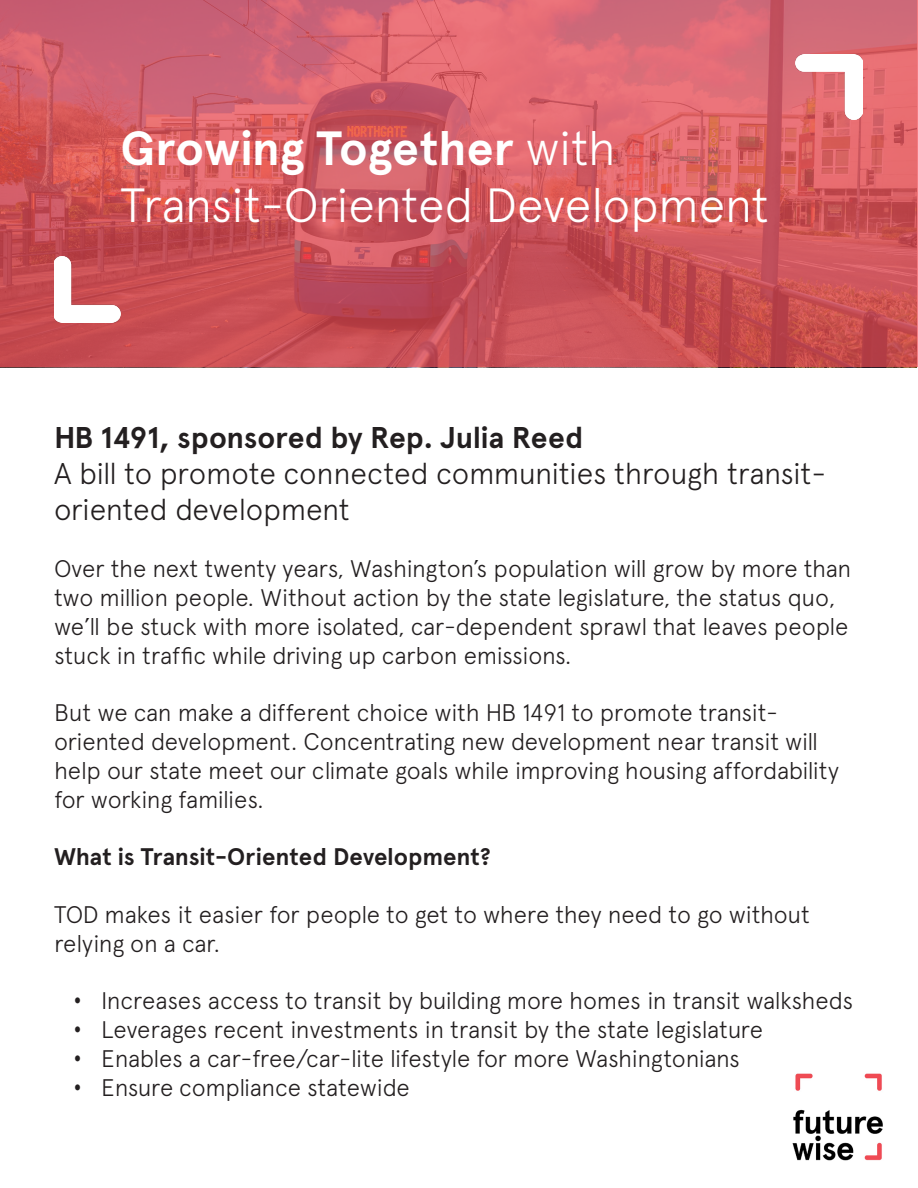
<style>
.page{position:relative;width:918px;height:1188px;background:#fff}
.page>*{position:absolute;margin:0;border:0;box-sizing:border-box;transform-origin:0 0}
.t1{font:300 48px/57.6px "Apercu";letter-spacing:-.015em;color:#fff}
.t2{font:300 30px/36px "Apercu";letter-spacing:-.015em;color:#231f20}
.t3{font:700 30px "Apercu";letter-spacing:-.01em;color:#231f20}
.t4{font:300 24px/28.8px "Apercu";letter-spacing:-.015em;color:#231f20}
.t5{font:700 24px "Apercu";letter-spacing:-.005em;color:#231f20}
.s1{font-weight:700}
.s2{font-family:"Arial Narrow";font-weight:400}
</style>
<div class="page">
<svg style="left:0;top:0;width:918px;height:367px;background:#d05a61"></svg>
<img style="left:796px;top:54px;width:66px;height:66px">
<img style="left:54px;top:256px;width:67px;height:66px">
<img style="left:793px;top:1073px;width:90px;height:88px">
<p class="t1" style="left:121px;top:119px;width:650px"><span class="s1">Growing Together</span> with<br>Transit-Oriented Development</p>
<p class="t3" style="left:54px;top:419px;width:531px">HB 1491, sponsored by Rep. Julia Reed</p>
<p class="t2" style="left:54px;top:455px;width:773px">A bill to promote connected communities through transit&shy;oriented development</p>
<p class="t4" style="left:54px;top:554px;width:799px">Over the next twenty years, Washington’s population will grow by more than two million people. Without action by the state legislature, the status quo, we’ll be stuck with more isolated, car-dependent sprawl that leaves people stuck in traffic while driving up carbon emissions.</p>
<p class="t4" style="left:54px;top:698px;width:786px">But we can make a different choice with HB 1491 to promote transit&shy;oriented development. Concentrating new development near transit will help our state meet our climate goals while improving housing affordability for working families.</p>
<p class="t5" style="left:54px;top:843px;width:438px">What is Transit-Oriented Development?</p>
<p class="t4" style="left:54px;top:900px;width:758px">TOD makes it easier for people to get to where they need to go without relying on a car.</p>
<p class="t4" style="left:74px;top:986px;width:781px"><span class="s2">•</span> Increases access to transit by building more homes in transit walksheds</p>
<p class="t4" style="left:74px;top:1015px;width:690px"><span class="s2">•</span> Leverages recent investments in transit by the state legislature</p>
<p class="t4" style="left:74px;top:1044px;width:667px"><span class="s2">•</span> Enables a car-free/car-lite lifestyle for more Washingtonians</p>
<p class="t4" style="left:74px;top:1073px;width:337px"><span class="s2">•</span> Ensure compliance statewide</p>
</div>
